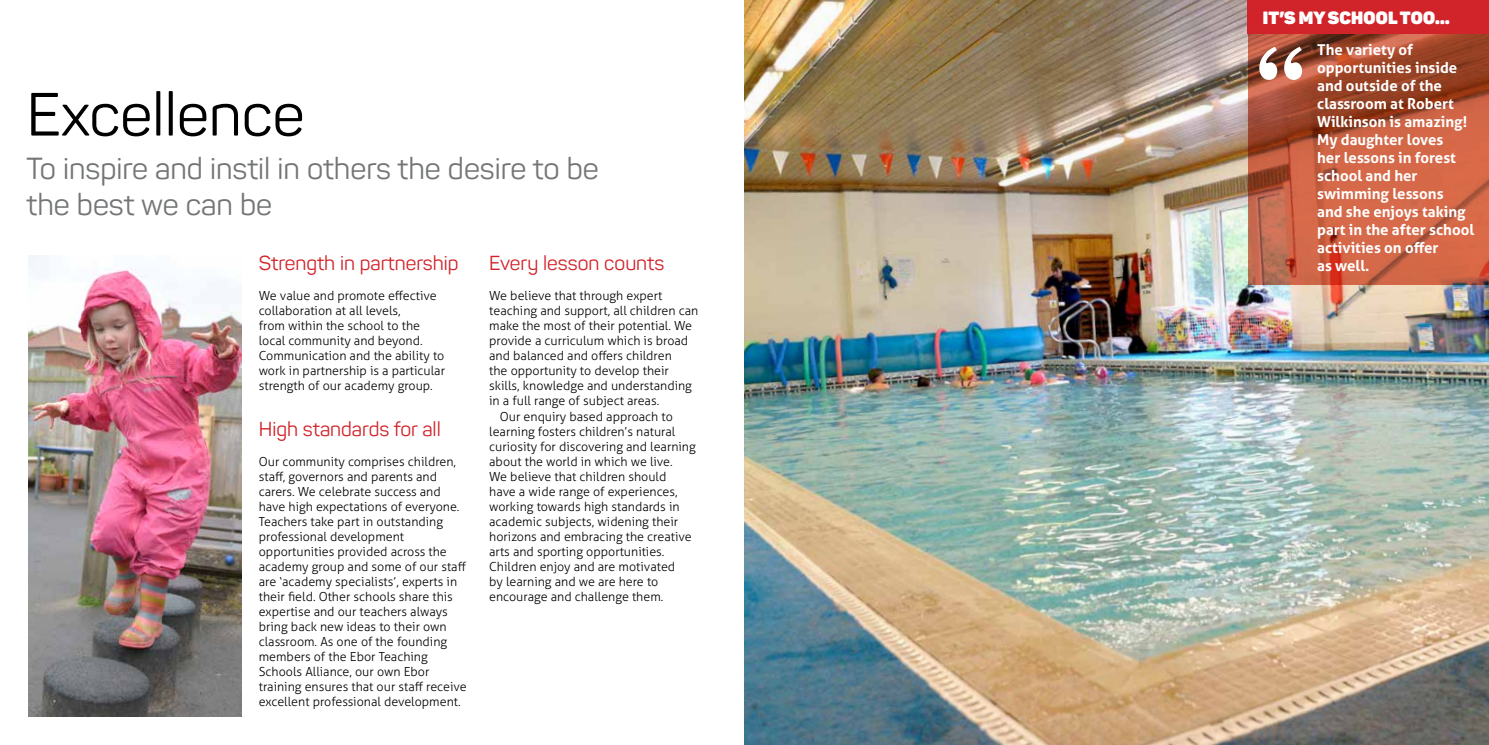
<style>
.page{position:relative;width:1489px;height:745px;background:#fff}
.page>*{position:absolute;margin:0;border:0;box-sizing:border-box;transform-origin:0 0}
.t1{font:700 102.62px "Clarion";color:#fff}
.t2{font:60px "Panton";color:#000}
.t3{font:30px/36px "Panton";color:#737577}
.t4{font:20px "Panton";color:#d2232a}
.t5{font:800 17.5px "Panton";letter-spacing:.01em;color:#fff}
.t6{font:700 15px/18px "Aller";color:#fff}
.t7{font:300 12.5px/15px "Aller";color:#000}
</style>
<div class="page">
<img style="left:28px;top:255px;width:213px;height:461px">
<img style="left:744px;top:0;width:744px;height:744px">
<svg style="left:1247px;top:34px;width:241px;height:251px;background:#ba593c"></svg>
<div style="left:1247px;top:0;width:241px;height:34px;background:#d0232a"></div>
<h2 class="t2" style="left:27px;top:77px;width:279px">Excellence</h2>
<h3 class="t3" style="left:27px;top:150px;width:573px">To inspire and instil in others the desire to be the best we can be</h3>
<h3 class="t4" style="left:259px;top:251px;width:201px">Strength in partnership</h3>
<p class="t7" style="left:259px;top:288px;width:188px">We value and promote effective collaboration at all levels,<br>from within the school to the local community and beyond.<br>Communication and the ability to work in partnership is a particular strength of our academy group.</p>
<h3 class="t4" style="left:259px;top:416px;width:184px">High standards for all</h3>
<p class="t7" style="left:259px;top:453px;width:209px">Our community comprises children, staff, governors and parents and carers. We celebrate success and have high expectations of everyone.<br>Teachers take part in outstanding professional development opportunities provided across the academy group and some of our staff are ‘academy specialists’, experts in their field. Other schools share this expertise and our teachers always bring back new ideas to their own classroom. As one of the founding members of the Ebor Teaching Schools Alliance, our own Ebor training ensures that our staff receive excellent professional development.</p>
<h3 class="t4" style="left:489px;top:251px;width:176px">Every lesson counts</h3>
<p class="t7" style="left:489px;top:288px;width:175px">We believe that through expert</p>
<p class="t7" style="left:489px;top:303px;width:210px">teaching and support, all children can</p>
<p class="t7" style="left:489px;top:318px;width:204px">make the most of their potential. We</p>
<p class="t7" style="left:489px;top:333px;width:200px">provide a curriculum which is broad</p>
<p class="t7" style="left:489px;top:348px;width:184px">and balanced and offers children</p>
<p class="t7" style="left:489px;top:363px;width:181px">the opportunity to develop their</p>
<p class="t7" style="left:489px;top:378px;width:204px">skills, knowledge and understanding</p>
<p class="t7" style="left:489px;top:393px;width:171px">in a full range of subject areas.</p>
<p class="t7" style="left:500px;top:408px;width:174px">Our enquiry based approach to</p>
<p class="t7" style="left:489px;top:423px;width:188px">learning fosters children’s natural</p>
<p class="t7" style="left:489px;top:438px;width:208px">curiosity for discovering and learning</p>
<p class="t7" style="left:489px;top:453px;width:185px">about the world in which we live.</p>
<p class="t7" style="left:489px;top:468px;width:179px">We believe that children should</p>
<p class="t7" style="left:489px;top:483px;width:190px">have a wide range of experiences,</p>
<p class="t7" style="left:489px;top:498px;width:192px">working towards high standards in</p>
<p class="t7" style="left:489px;top:513px;width:190px">academic subjects, widening their</p>
<p class="t7" style="left:489px;top:528px;width:204px">horizons and embracing the creative</p>
<p class="t7" style="left:489px;top:543px;width:177px">arts and sporting opportunities.</p>
<p class="t7" style="left:489px;top:558px;width:187px">Children enjoy and are motivated</p>
<p class="t7" style="left:489px;top:573px;width:171px">by learning and we are here to</p>
<p class="t7" style="left:489px;top:588px;width:176px">encourage and challenge them.</p>
<h3 class="t5" style="left:1262px;top:6px;width:150px">IT’S MY SCHOOL TOO</h3>
<h3 class="t5" style="left:1434px;top:6px;width:16px">…</h3>
<h1 class="t1" style="left:1252px;top:27px;width:57px">‘‘</h1>
<p class="t6" style="left:1316px;top:41px;width:159px">The variety of opportunities inside and outside of the classroom at Robert<br>Wilkinson is amazing!<br>My daughter loves<br>her lessons in forest school and her swimming lessons<br>and she enjoys taking part in the after school activities on offer<br>as well.</p>
</div>
